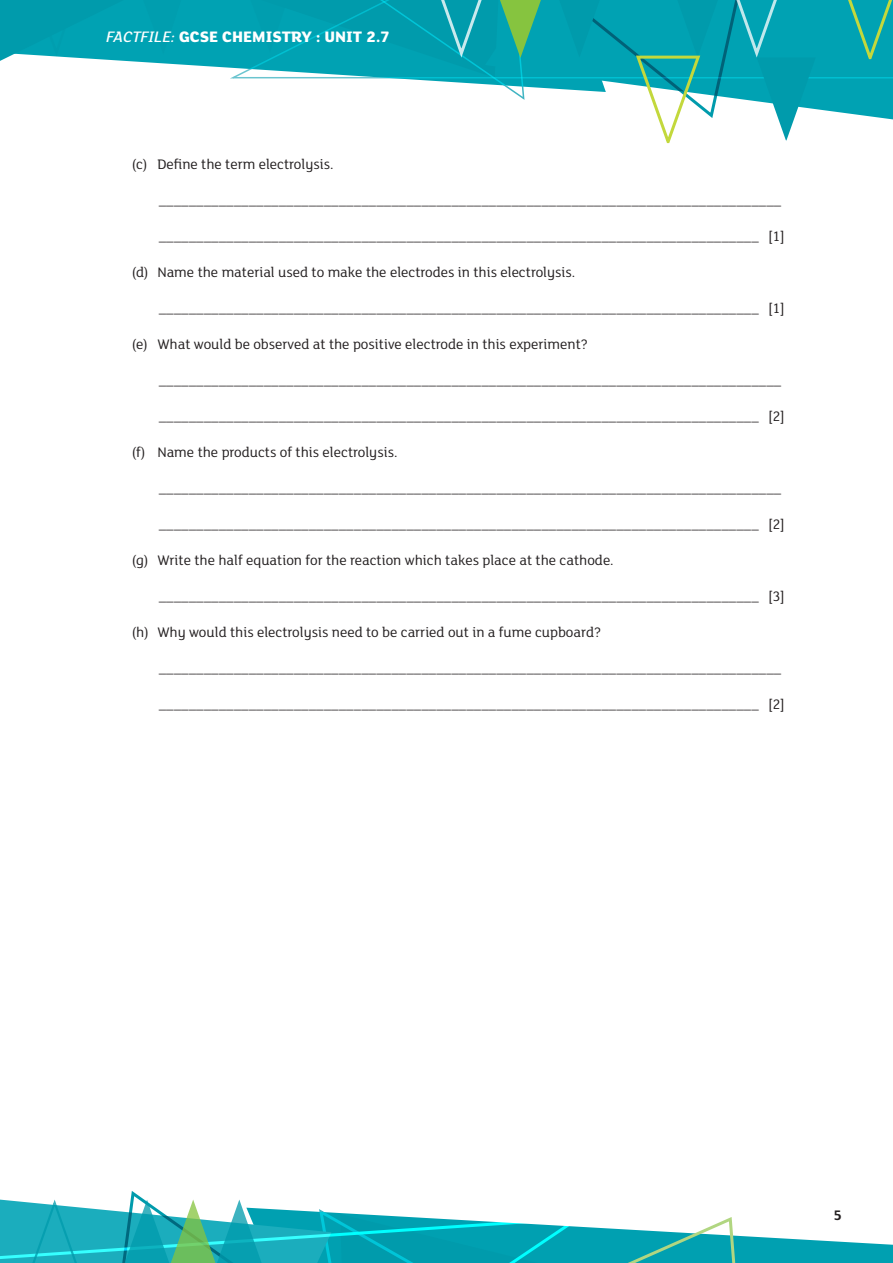
<style>
.page{position:relative;width:893px;height:1263px;background:#fff}
.page>*{position:absolute;margin:0;border:0;box-sizing:border-box;transform-origin:0 0}
.t1{font:800 16.5px "FS Lola";color:#fff}
.Body_Text{font:15px "FS Lola";color:#231f20}
.t2{font:700 15px "FS Lola";color:#231f20}
.s1{font-weight:500;font-style:italic}
.s2{font-weight:500}
</style>
<div class="page">
<div style="left:189px;top:0;width:36px;height:68px;background:#00a2b3"></div>
<svg style="left:0;top:0;width:189px;height:65px;background:#16a7b7"></svg>
<svg style="left:225px;top:0;width:668px;height:144px"></svg>
<svg style="left:0;top:1191px;width:893px;height:72px"></svg>
<p class="t1" style="left:200px;top:25px;width:192px">SE CHEMISTRY : UNIT 2.7</p>
<p class="t1" style="left:107px;top:26px;width:357px"><span class="s1">FACTFILE:</span> GCE HISTORY OF ART / <span class="s2">ARCHITECTURE</span></p>
<p class="Body_Text" style="left:132px;top:154px;width:203px">(c) Define the term electrolysis.</p>
<p class="Body_Text" style="left:159px;top:190px;width:624px">___________________________________________________________________________________</p>
<p class="Body_Text" style="left:159px;top:226px;width:627px">________________________________________________________________________________ [1]</p>
<p class="Body_Text" style="left:132px;top:262px;width:445px">(d) Name the material used to make the electrodes in this electrolysis.</p>
<p class="Body_Text" style="left:159px;top:298px;width:627px">________________________________________________________________________________ [1]</p>
<p class="Body_Text" style="left:132px;top:334px;width:458px">(e) What would be observed at the positive electrode in this experiment?</p>
<p class="Body_Text" style="left:159px;top:370px;width:624px">___________________________________________________________________________________</p>
<p class="Body_Text" style="left:159px;top:406px;width:627px">________________________________________________________________________________ [2]</p>
<p class="Body_Text" style="left:132px;top:442px;width:267px">(f) Name the products of this electrolysis.</p>
<p class="Body_Text" style="left:159px;top:478px;width:624px">___________________________________________________________________________________</p>
<p class="Body_Text" style="left:159px;top:514px;width:627px">________________________________________________________________________________ [2]</p>
<p class="Body_Text" style="left:132px;top:550px;width:483px">(g) Write the half equation for the reaction which takes place at the cathode.</p>
<p class="Body_Text" style="left:159px;top:586px;width:627px">________________________________________________________________________________ [3]</p>
<p class="Body_Text" style="left:132px;top:622px;width:471px">(h) Why would this electrolysis need to be carried out in a fume cupboard?</p>
<p class="Body_Text" style="left:159px;top:658px;width:624px">___________________________________________________________________________________</p>
<p class="Body_Text" style="left:159px;top:694px;width:627px">________________________________________________________________________________ [2]</p>
<p class="t2" style="left:834px;top:1205px;width:10px">5</p>
</div>
